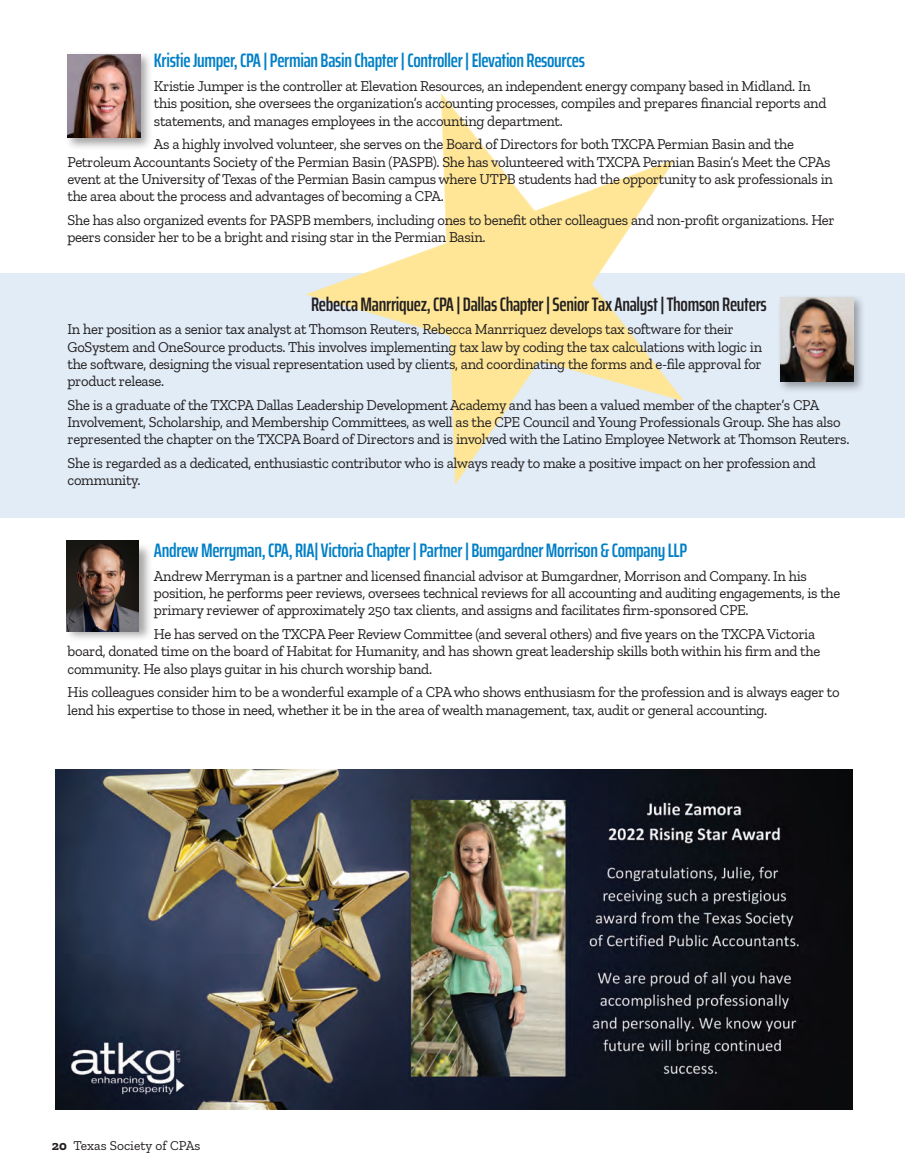
<style>
.page{position:relative;width:905px;height:1175px;background:#fff}
.page>*{position:absolute;margin:0;border:0;box-sizing:border-box;transform-origin:0 0}
.t1{font:600 extra-condensed 19.5px "Saira";letter-spacing:-.015em;color:#007fc6}
.t2{font:600 extra-condensed 19.5px "Saira";letter-spacing:-.015em;color:#231f20}
.t3{font:15px/17.2px "Zilla Slab";letter-spacing:-.02em;color:#231f20}
.t4{font:13.5px "Zilla Slab";color:#231f20}
.s1{font-weight:700}
</style>
<div class="page">
<div style="left:0;top:273px;width:904px;height:244px;background:#e1ecf7"></div>
<img style="left:305px;top:94px;width:379px;height:391px">
<div style="left:64px;top:51px;width:89px;height:99px;background:#231f20;opacity:.4"></div>
<img style="left:68px;top:54px;width:72px;height:84px">
<div style="left:777px;top:294px;width:88px;height:99px;background:#231f20;opacity:.4"></div>
<img style="left:780px;top:297px;width:73px;height:84px">
<div style="left:64px;top:543px;width:89px;height:99px;background:#231f20;opacity:.4"></div>
<img style="left:55px;top:769px;width:797px;height:340px">
<img style="left:66px;top:540px;width:73px;height:91px">
<h1 class="t1" style="left:154px;top:46px;width:432px">Kristie Jumper, CPA | Permian Basin Chapter | Controller | Elevation Resources</h1>
<p class="t3" style="left:154px;top:78px;width:674px">Kristie Jumper is the controller at Elevation Resources, an independent energy company based in Midland. In this position, she oversees the organization’s accounting processes, compiles and prepares financial reports and statements, and manages employees in the accounting department.</p>
<p class="t3" style="left:67px;top:136px;width:767px;text-indent:86px">As a highly involved volunteer, she serves on the Board of Directors for both TXCPA Permian Basin and the Petroleum Accountants Society of the Permian Basin (PASPB). She has volunteered with TXCPA Permian Basin’s Meet the CPAs event at the University of Texas of the Permian Basin campus where UTPB students had the opportunity to ask professionals in the area about the process and advantages of becoming a CPA.</p>
<p class="t3" style="left:67px;top:211px;width:768px">She has also organized events for PASPB members, including ones to benefit other colleagues and non-profit organizations. Her peers consider her to be a bright and rising star in the Permian Basin.</p>
<h1 class="t2" style="left:311px;top:289px;width:457px">Rebecca Manrriquez, CPA | Dallas Chapter | Senior Tax Analyst | Thomson Reuters</h1>
<p class="t3" style="left:68px;top:321px;width:696px">In her position as a senior tax analyst at Thomson Reuters, Rebecca Manrriquez develops tax software for their GoSystem and OneSource products. This involves implementing tax law by coding the tax calculations with logic in the software, designing the visual representation used by clients, and coordinating the forms and e-file approval for product release.</p>
<p class="t3" style="left:68px;top:396px;width:783px">She is a graduate of the TXCPA Dallas Leadership Development Academy and has been a valued member of the chapter’s CPA<br>Involvement, Scholarship, and Membership Committees, as well as the CPE Council and Young Professionals Group. She has also represented the chapter on the TXCPA Board of Directors and is involved with the Latino Employee Network at Thomson Reuters.</p>
<p class="t3" style="left:68px;top:454px;width:749px">She is regarded as a dedicated, enthusiastic contributor who is always ready to make a positive impact on her profession and community.</p>
<h1 class="t1" style="left:154px;top:535px;width:534px">Andrew Merryman, CPA, RIA| Victoria Chapter | Partner | Bumgardner Morrison &amp; Company LLP</h1>
<p class="t3" style="left:154px;top:567px;width:688px">Andrew Merryman is a partner and licensed financial advisor at Bumgardner, Morrison and Company. In his position, he performs peer reviews, oversees technical reviews for all accounting and auditing engagements, is the primary reviewer of approximately 250 tax clients, and assigns and facilitates firm-sponsored CPE.</p>
<p class="t3" style="left:67px;top:625px;width:754px;text-indent:86px">He has served on the TXCPA Peer Review Committee (and several others) and five years on the TXCPA Victoria board, donated time on the board of Habitat for Humanity, and has shown great leadership skills both within his firm and the community. He also plays guitar in his church worship band.</p>
<p class="t3" style="left:67px;top:684px;width:773px">His colleagues consider him to be a wonderful example of a CPA who shows enthusiasm for the profession and is always eager to lend his expertise to those in need, whether it be in the area of wealth management, tax, audit or general accounting.</p>
<p class="t4" style="left:52px;top:1137px;width:150px"><span class="s1">20</span> Texas Society of CPAs</p>
</div>
